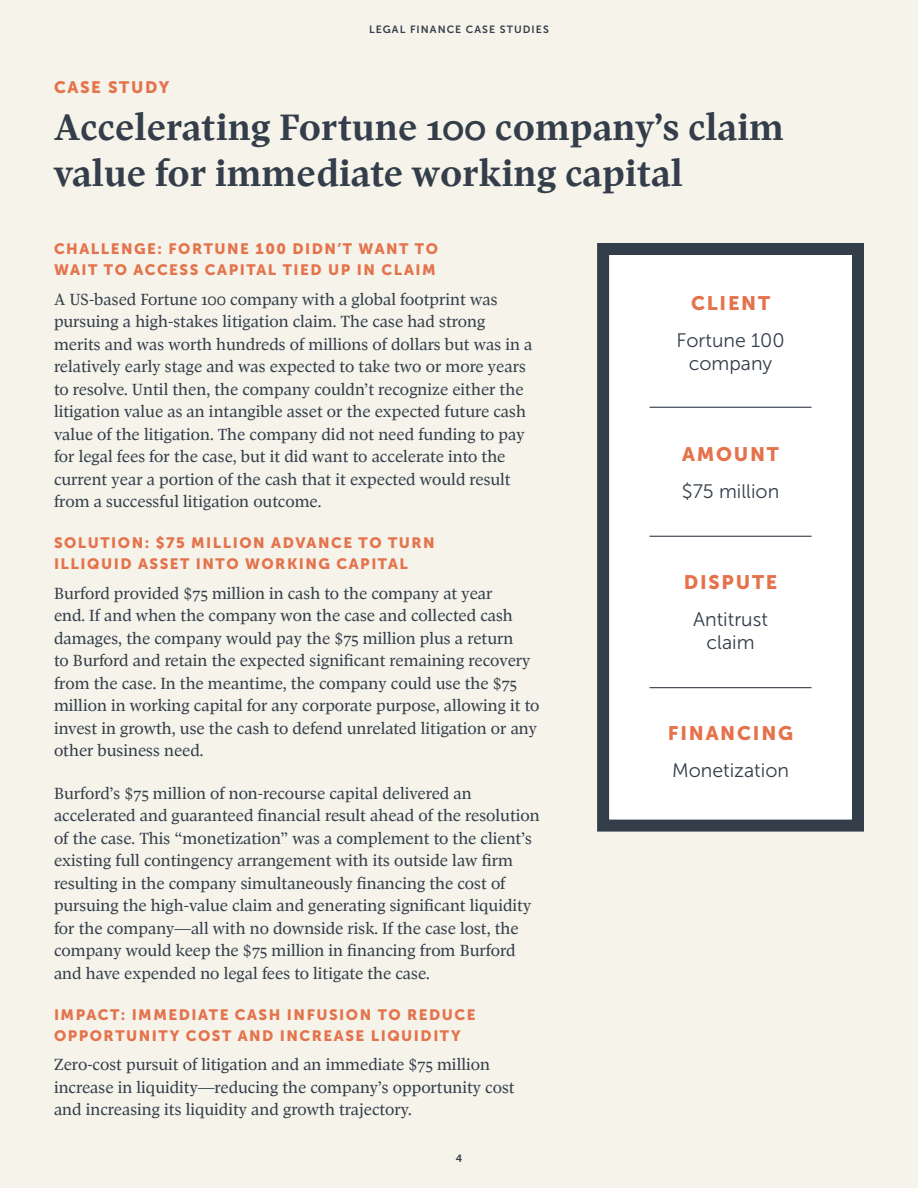
<style>
.page{position:relative;width:918px;height:1188px;background:#f5f3ea}
.page>*{position:absolute;margin:0;border:0;box-sizing:border-box;transform-origin:0 0}
.t1{font:700 37.5px/46.5px "Pratt Nova Text";letter-spacing:.01em;color:#333e4a}
.t2{font:19.5px/23.4px "Museo Sans 300";color:#333e4a;text-align:center}
.t3{font:19.5px "Museo Sans 900";letter-spacing:.09em;color:#e4734c}
.t4{font:16.5px/22.5px "Pratt Nova Text";color:#333e4a}
.t5{font:16.5px "Museo Sans 900";letter-spacing:.1em;color:#e4734c}
.t6{font:15px/21px "Museo Sans 900";letter-spacing:.1em;color:#e4734c}
.t7{font:10.5px "Museo Sans 700";letter-spacing:.1em;color:#333e4a}
</style>
<div class="page">
<div style="left:603px;top:249px;width:255px;height:577px;background:#fff"></div>
<div style="left:597px;top:243px;width:267px;height:589px;border:12px solid #333e4a"></div>
<hr style="left:650px;top:407px;width:162px;height:1px;background:#333e4a">
<hr style="left:650px;top:536px;width:162px;height:1px;background:#333e4a">
<hr style="left:650px;top:687px;width:162px;height:1px;background:#333e4a">
<p class="t7" style="left:369px;top:23px;width:181px">LEGAL FINANCE CASE STUDIES</p>
<p class="t5" style="left:54px;top:78px;width:117px">CASE STUDY</p>
<h1 class="t1" style="left:54px;top:105px;width:731px">Accelerating Fortune 100 company’s claim value for immediate working capital</h1>
<p class="t6" style="left:54px;top:238px;width:385px">CHALLENGE: FORTUNE 100 DIDN’T WANT TO<br>WAIT TO ACCESS CAPITAL TIED UP IN CLAIM</p>
<p class="t4" style="left:54px;top:288px;width:480px">A US-based Fortune 100 company with a global footprint was pursuing a high-stakes litigation claim. The case had strong merits and was worth hundreds of millions of dollars but was in a relatively early stage and was expected to take two or more years to resolve. Until then, the company couldn’t recognize either the litigation value as an intangible asset or the expected future cash value of the litigation. The company did not need funding to pay for legal fees for the case, but it did want to accelerate into the current year a portion of the cash that it expected would result from a successful litigation outcome.</p>
<p class="t6" style="left:54px;top:532px;width:382px">SOLUTION: $75 MILLION ADVANCE TO TURN<br>ILLIQUID ASSET INTO WORKING CAPITAL</p>
<p class="t4" style="left:54px;top:582px;width:487px">Burford provided $75 million in cash to the company at year<br>end. If and when the company won the case and collected cash damages, the company would pay the $75 million plus a return<br>to Burford and retain the expected significant remaining recovery from the case. In the meantime, the company could use the $75 million in working capital for any corporate purpose, allowing it to invest in growth, use the cash to defend unrelated litigation or any other business need.</p>
<p class="t4" style="left:54px;top:782px;width:487px">Burford’s $75 million of non-recourse capital delivered an accelerated and guaranteed financial result ahead of the resolution of the case. This “monetization” was a complement to the client’s existing full contingency arrangement with its outside law firm resulting in the company simultaneously financing the cost of pursuing the high-value claim and generating significant liquidity for the company—all with no downside risk. If the case lost, the company would keep the $75 million in financing from Burford and have expended no legal fees to litigate the case.</p>
<p class="t6" style="left:54px;top:1004px;width:423px">IMPACT: IMMEDIATE CASH INFUSION TO REDUCE<br>OPPORTUNITY COST AND INCREASE LIQUIDITY</p>
<p class="t4" style="left:54px;top:1054px;width:462px">Zero-cost pursuit of litigation and an immediate $75 million increase in liquidity—reducing the company’s opportunity cost and increasing its liquidity and growth trajectory.</p>
<p class="t7" style="left:456px;top:1153px;width:8px">4</p>
<p class="t3" style="left:691px;top:292px;width:81px">CLIENT</p>
<p class="t2" style="left:676px;top:329px;width:110px">Fortune 100 company</p>
<p class="t3" style="left:682px;top:443px;width:98px">AMOUNT</p>
<p class="t2" style="left:682px;top:480px;width:99px">$75 million</p>
<p class="t3" style="left:684px;top:571px;width:95px">DISPUTE</p>
<p class="t2" style="left:693px;top:608px;width:76px">Antitrust claim</p>
<p class="t3" style="left:668px;top:722px;width:127px">FINANCING</p>
<p class="t2" style="left:672px;top:759px;width:118px">Monetization</p>
</div>
